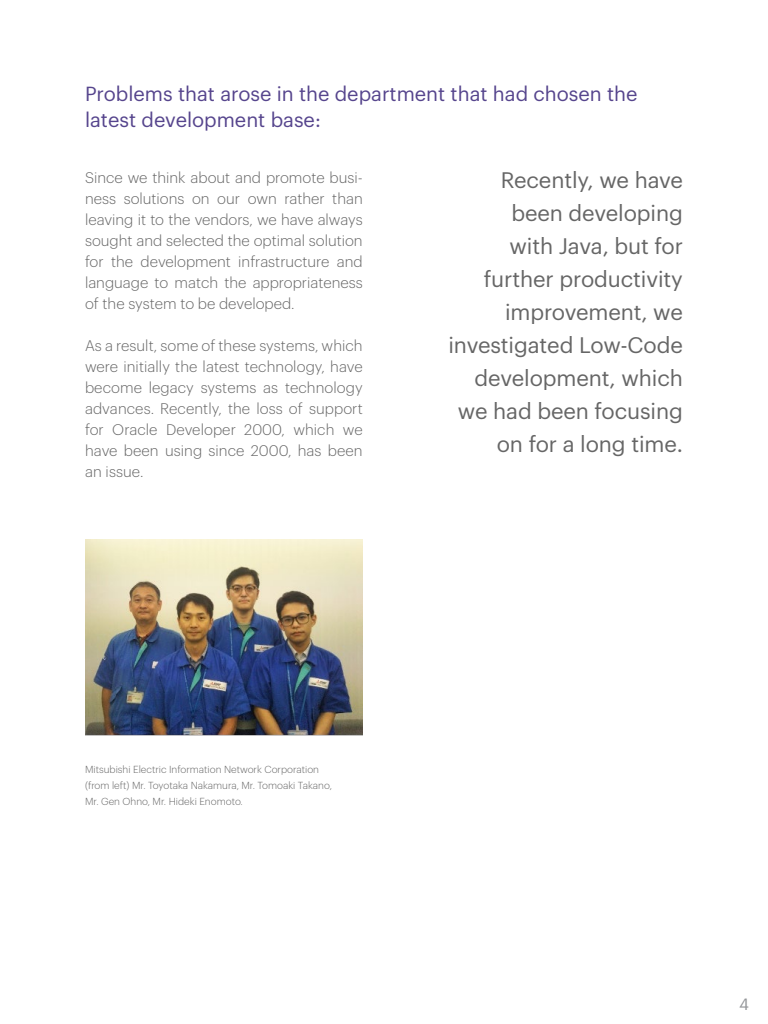
<style>
.page{position:relative;width:768px;height:1024px;background:#fff}
.page>*{position:absolute;margin:0;border:0;box-sizing:border-box;transform-origin:0 0}
.t1{font:22px/33px "Graphik";letter-spacing:-.005em;color:#666;text-align:right}
.t2{font:20px/26px "Graphik";color:#56458d}
.t3{font:16px "Graphik";color:#939598}
.t4{font:300 15px/21px "Graphik";color:#666;text-align:justify}
.t5{font:300 10px/16px "Graphik";color:#666}
</style>
<div class="page">
<img style="left:85px;top:540px;width:278px;height:196px">
<h2 class="t2" style="left:85px;top:79px;width:554px">Problems that arose in the department that had chosen the latest development base:</h2>
<p class="t4" style="left:85px;top:165px;width:279px">Since we think about and promote busi&shy;ness solutions on our own rather than leaving it to the vendors, we have always sought and selected the optimal solution for the development infrastructure and language to match the appropriateness of the system to be developed.</p>
<p class="t4" style="left:85px;top:333px;width:279px">As a result, some of these systems, which were initially the latest technology, have become legacy systems as technology advances. Recently, the loss of support for Oracle Developer 2000, which we have been using since 2000, has been an issue.</p>
<h1 class="t1" style="left:448px;top:162px;width:236px">Recently, we have been developing<br>with Java, but for further productivity improvement, we investigated Low-Code development, which we had been focusing on for a long time.</h1>
<p class="t5" style="left:85px;top:760px;width:248px">Mitsubishi Electric Information Network Corporation (from left) Mr. Toyotaka Nakamura, Mr. Tomoaki Takano,<br>Mr. Gen Ohno, Mr. Hideki Enomoto.</p>
<p class="t3" style="left:739px;top:993px;width:11px">4</p>
</div>
